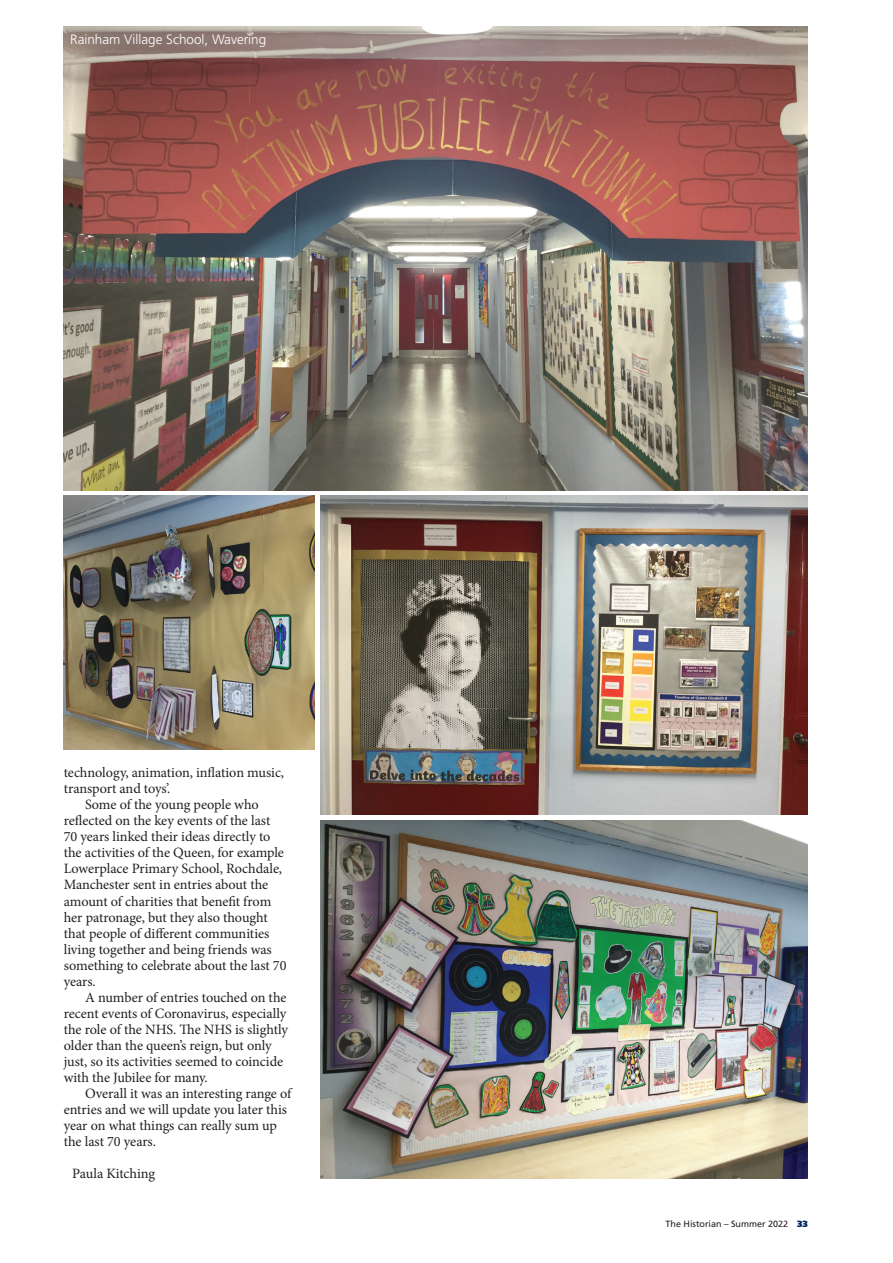
<style>
.page{position:relative;width:893px;height:1263px;background:#fff}
.page>*{position:absolute;margin:0;border:0;box-sizing:border-box;transform-origin:0 0}
.Haz_Body_text{font:14.25px/16px "Minion Pro";letter-spacing:-.005em;color:#231f20}
.Haz_body_text_1st_pa{font:14.25px "Minion Pro";letter-spacing:-.01em;color:#231f20}
.Haz_Body_text_2{font:300 13.5px "Frutiger";color:#fff}
.t1{font:9px "Frutiger";color:#231f20}
.s1{font-weight:900;color:#00295c}
</style>
<div class="page">
<img style="left:320px;top:821px;width:488px;height:357px">
<img style="left:320px;top:495px;width:488px;height:319px">
<img style="left:64px;top:27px;width:744px;height:463px">
<img style="left:64px;top:495px;width:251px;height:254px">
<p class="Haz_Body_text_2" style="left:70px;top:31px;width:198px">Rainham Village School, Wavering</p>
<p class="Haz_Body_text" style="left:64px;top:764px;width:222px">technology, animation, inflation music, transport and toys’.</p>
<p class="Haz_Body_text" style="left:64px;top:797px;width:224px;text-indent:21px">Some of the young people who reflected on the key events of the last 70 years linked their ideas directly to the activities of the Queen, for example Lowerplace Primary School, Rochdale, Manchester sent in entries about the amount of charities that benefit from her patronage, but they also thought that people of different communities living together and being friends was something to celebrate about the last 70 years.</p>
<p class="Haz_Body_text" style="left:64px;top:989px;width:226px;text-indent:21px">A number of entries touched on the recent events of Coronavirus, especially the role of the NHS. The NHS is slightly older than the queen’s reign, but only just, so its activities seemed to coincide with the Jubilee for many.</p>
<p class="Haz_Body_text" style="left:64px;top:1085px;width:229px;text-indent:21px">Overall it was an interesting range of entries and we will update you later this year on what things can really sum up the last 70 years.</p>
<p class="Haz_body_text_1st_pa" style="left:72px;top:1164px;width:84px">Paula Kitching</p>
<p class="t1" style="left:666px;top:1218px;width:144px">The Historian – Summer 2022 <span class="s1">33</span></p>
</div>
